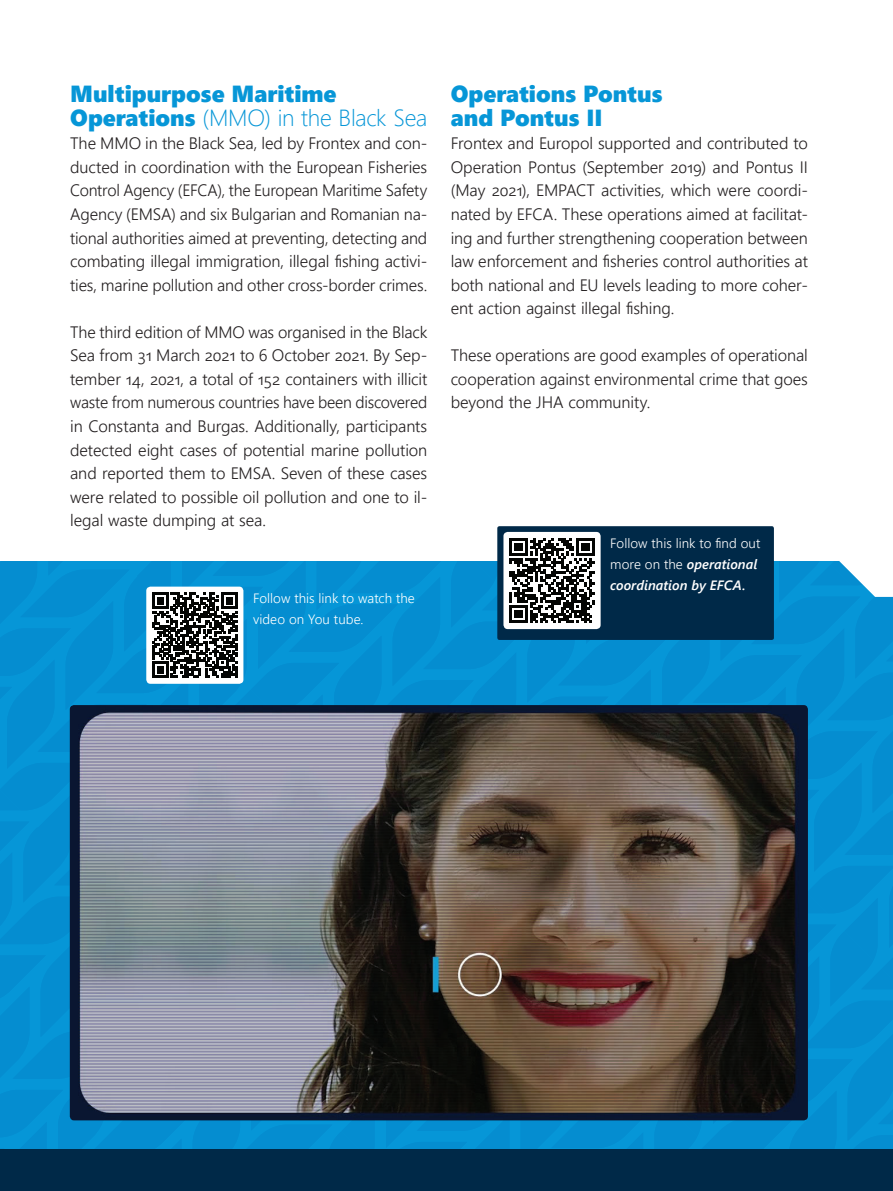
<style>
.page{position:relative;width:893px;height:1191px;background:#fff}
.page>*{position:absolute;margin:0;border:0;box-sizing:border-box;transform-origin:0 0}
.TEST_s_copy{font:23.25px/23.5px "Segoe UI Black";letter-spacing:-.005em;color:#0696d7}
.TEST{font:300 16.5px/23.5px "Segoe UI";letter-spacing:-.005em;color:#231f20;text-align:justify}
.smaller{font:300 13.5px/21px "Segoe UI";color:#fff}
.s1{font-family:"Segoe UI";font-weight:300}
.s2{font-weight:600;font-style:italic}
</style>
<div class="page">
<div style="left:0;top:1116px;width:893px;height:75px;background:#002948"></div>
<svg style="left:0;top:561px;width:893px;height:588px;background:#058fd2"></svg>
<svg style="left:786px;top:561px;width:107px;height:36px"></svg>
<div style="left:146px;top:586px;width:97px;height:98px;background:#fff;border-radius:4px"></div>
<svg style="left:152px;top:592px;width:85px;height:85px"></svg>
<img style="left:70px;top:705px;width:738px;height:415px">
<div style="left:497px;top:526px;width:277px;height:114px;background:#002948;border-radius:2px"></div>
<div style="left:503px;top:532px;width:98px;height:97px;background:#fff;border-radius:4px"></div>
<svg style="left:509px;top:538px;width:86px;height:85px"></svg>
<hr style="left:892px;top:597px;width:1px;height:70px;background:#002948">
<p class="TEST_s_copy" style="left:70px;top:81px;width:359px">Multipurpose Maritime<br>Operations <span class="s1">(MMO) in the Black Sea</span></p>
<p class="TEST" style="left:70px;top:130px;width:359px">The MMO in the Black Sea, led by Frontex and con&shy;ducted in coordination with the European Fisheries Control Agency (EFCA), the European Maritime Safety Agency (EMSA) and six Bulgarian and Romanian na&shy;tional authorities aimed at preventing, detecting and combating illegal immigration, illegal fishing activi&shy;ties, marine pollution and other cross-border crimes.</p>
<p class="TEST" style="left:70px;top:318px;width:359px">The third edition of MMO was organised in the Black Sea from 31 March 2021 to 6 October 2021. By Sep&shy;tember 14, 2021, a total of 152 containers with illicit waste from numerous countries have been discovered in Constanta and Burgas. Additionally, participants detected eight cases of potential marine pollution and reported them to EMSA. Seven of these cases were related to possible oil pollution and one to il&shy;legal waste dumping at sea.</p>
<p class="smaller" style="left:253px;top:586px;width:163px">Follow this link to watch the video on You tube.</p>
<p class="TEST_s_copy" style="left:451px;top:81px;width:214px">Operations Pontus and Pontus II</p>
<p class="TEST" style="left:451px;top:130px;width:359px">Frontex and Europol supported and contributed to Operation Pontus (September 2019) and Pontus II (May 2021), EMPACT activities, which were coordi&shy;nated by EFCA. These operations aimed at facilitat&shy;ing and further strengthening cooperation between law enforcement and fisheries control authorities at both national and EU levels leading to more coher&shy;ent action against illegal fishing.</p>
<p class="TEST" style="left:451px;top:342px;width:359px">These operations are good examples of operational cooperation against environmental crime that goes beyond the JHA community.</p>
<p class="smaller" style="left:610px;top:531px;width:152px">Follow this link to find out more on the <span class="s2">operational coordination by EFCA.</span></p>
</div>
